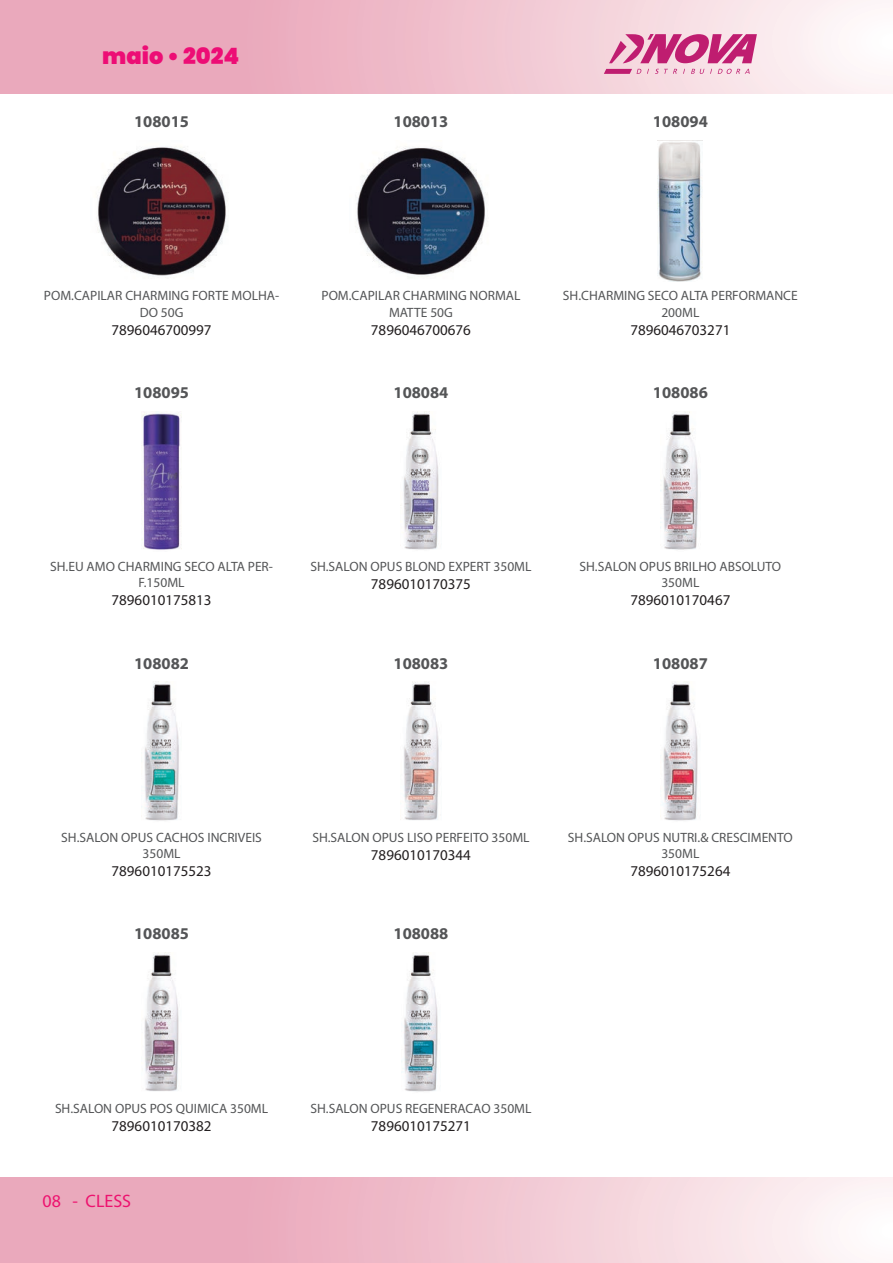
<style>
.page{position:relative;width:893px;height:1263px;background:#fff}
.page>*{position:absolute;margin:0;border:0;box-sizing:border-box;transform-origin:0 0}
.t1{font:900 22.5px "Poppins";color:#ed0d75}
.t2{font:18px "Myriad Pro";color:#ed136f}
.t3{font:700 16.5px "Myriad Pro";color:#545557}
.t4{font:15px "Myriad Pro";color:#231f20}
.t5{font:13.5px/16.2px "Myriad Pro";color:#545557;text-align:center}
</style>
<div class="page">
<svg style="left:0;top:0;width:893px;height:94px;background:#f0c3cf"></svg>
<svg style="left:0;top:1177px;width:893px;height:86px;background:#f0c4d0"></svg>
<svg style="left:609px;top:34px;width:148px;height:29px;background:#d56a9d"></svg>
<svg style="left:655px;top:69px;width:22px;height:5px"></svg>
<svg style="left:691px;top:69px;width:13px;height:5px"></svg>
<svg style="left:718px;top:69px;width:32px;height:5px"></svg>
<svg style="left:604px;top:69px;width:37px;height:5px"></svg>
<img style="left:97px;top:147px;width:131px;height:130px">
<img style="left:355px;top:146px;width:130px;height:131px">
<img style="left:658px;top:140px;width:45px;height:141px">
<img style="left:142px;top:412px;width:39px;height:138px">
<img style="left:403px;top:411px;width:36px;height:139px">
<img style="left:663px;top:411px;width:35px;height:139px">
<img style="left:144px;top:682px;width:35px;height:139px">
<img style="left:404px;top:682px;width:35px;height:138px">
<img style="left:662px;top:682px;width:36px;height:139px">
<img style="left:144px;top:952px;width:35px;height:139px">
<img style="left:401px;top:952px;width:37px;height:140px">
<h1 class="t1" style="left:102px;top:43px;width:138px">maio • 2024</h1>
<p class="t3" style="left:134px;top:111px;width:56px">108015</p>
<p class="t3" style="left:393px;top:111px;width:56px">108013</p>
<p class="t3" style="left:653px;top:111px;width:56px">108094</p>
<p class="t5" style="left:44px;top:287px;width:237px">POM.CAPILAR CHARMING FORTE MOLHA-<br>DO 50G</p>
<p class="t4" style="left:112px;top:320px;width:102px">7896046700997</p>
<p class="t3" style="left:134px;top:382px;width:56px">108095</p>
<p class="t5" style="left:321px;top:287px;width:200px">POM.CAPILAR CHARMING NORMAL<br>MATTE 50G</p>
<p class="t4" style="left:371px;top:320px;width:102px">7896046700676</p>
<p class="t3" style="left:393px;top:382px;width:56px">108084</p>
<p class="t5" style="left:563px;top:287px;width:236px">SH.CHARMING SECO ALTA PERFORMANCE<br>200ML</p>
<p class="t4" style="left:630px;top:320px;width:102px">7896046703271</p>
<p class="t3" style="left:653px;top:382px;width:56px">108086</p>
<p class="t5" style="left:50px;top:558px;width:224px">SH.EU AMO CHARMING SECO ALTA PER-<br>F.150ML</p>
<p class="t4" style="left:112px;top:591px;width:102px">7896010175813</p>
<p class="t3" style="left:134px;top:652px;width:56px">108082</p>
<p class="t5" style="left:310px;top:558px;width:223px">SH.SALON OPUS BLOND EXPERT 350ML</p>
<p class="t4" style="left:371px;top:575px;width:102px">7896010170375</p>
<p class="t3" style="left:393px;top:652px;width:56px">108083</p>
<p class="t5" style="left:579px;top:558px;width:203px">SH.SALON OPUS BRILHO ABSOLUTO<br>350ML</p>
<p class="t4" style="left:630px;top:591px;width:102px">7896010170467</p>
<p class="t3" style="left:653px;top:652px;width:56px">108087</p>
<p class="t5" style="left:61px;top:829px;width:202px">SH.SALON OPUS CACHOS INCRIVEIS<br>350ML</p>
<p class="t4" style="left:112px;top:862px;width:102px">7896010175523</p>
<p class="t3" style="left:134px;top:923px;width:56px">108085</p>
<p class="t5" style="left:312px;top:829px;width:219px">SH.SALON OPUS LISO PERFEITO 350ML</p>
<p class="t4" style="left:371px;top:845px;width:102px">7896010170344</p>
<p class="t3" style="left:393px;top:923px;width:56px">108088</p>
<p class="t5" style="left:568px;top:829px;width:226px">SH.SALON OPUS NUTRI.&amp; CRESCIMENTO<br>350ML</p>
<p class="t4" style="left:630px;top:862px;width:102px">7896010175264</p>
<p class="t5" style="left:55px;top:1100px;width:215px">SH.SALON OPUS POS QUIMICA 350ML</p>
<p class="t4" style="left:112px;top:1116px;width:102px">7896010170382</p>
<h2 class="t2" style="left:43px;top:1190px;width:90px">08 - CLESS</h2>
<p class="t5" style="left:310px;top:1100px;width:223px">SH.SALON OPUS REGENERACAO 350ML</p>
<p class="t4" style="left:371px;top:1116px;width:102px">7896010175271</p>
</div>
